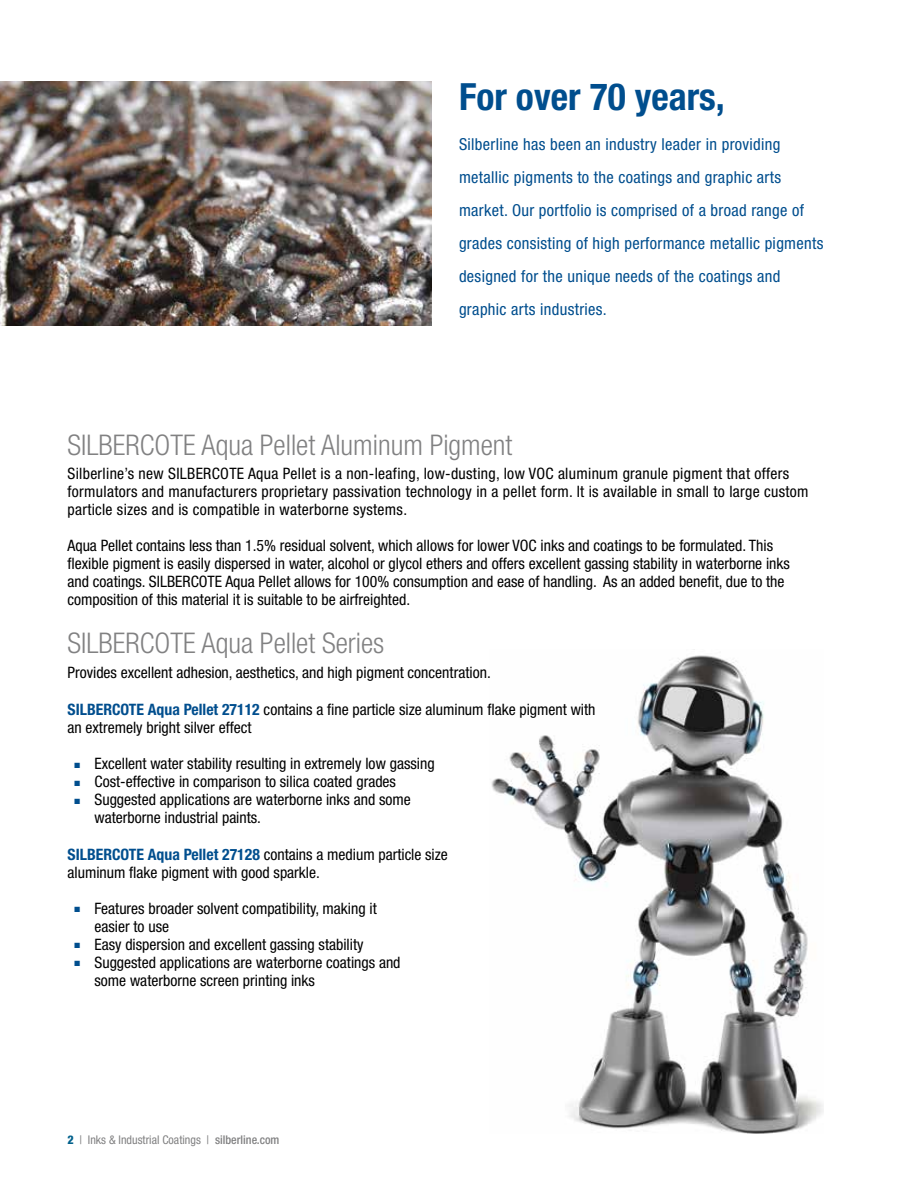
<style>
.page{position:relative;width:918px;height:1188px;background:#fff}
.page>*{position:absolute;margin:0;border:0;box-sizing:border-box;transform-origin:0 0}
.t1{font:700 condensed 37.5px "Helvetica Neue";color:#004e8e}
.t2{font:300 condensed 28.5px "Helvetica Neue";color:#818182}
.t3{font:condensed 16.5px/33px "Helvetica Neue";letter-spacing:.02em;color:#004e8e}
.t4{font:condensed 15.75px/18px "Helvetica Neue LT Std";color:#000}
.t5{font:condensed 15.75px/18px "Helvetica Neue LT Std";letter-spacing:.02em;color:#000}
.t6{font:condensed 12px "Helvetica Neue";color:#818182}
.s1{font-weight:700;color:#004e8e}
.s2{font-family:"Mathematical Pi Six";font-stretch:normal;font-size:7.5px;color:#004e8e}
.s3{font-weight:800;color:#00608b}
.s4{font-weight:500}
</style>
<div class="page">
<img style="left:491px;top:649px;width:333px;height:485px">
<img style="left:0;top:81px;width:431px;height:245px">
<h1 class="t1" style="left:459px;top:74px;width:267px">For over 70 years,</h1>
<p class="t3" style="left:459px;top:127px;width:366px">Silberline has been an industry leader in providing metallic pigments to the coatings and graphic arts market. Our portfolio is comprised of a broad range of grades consisting of high performance metallic pigments designed for the unique needs of the coatings and graphic arts industries.</p>
<h2 class="t2" style="left:68px;top:428px;width:447px">SILBERCOTE Aqua Pellet Aluminum Pigment</h2>
<p class="t5" style="left:68px;top:465px;width:743px">Silberline’s new SILBERCOTE Aqua Pellet is a non-leafing, low-dusting, low VOC aluminum granule pigment that offers formulators and manufacturers proprietary passivation technology in a pellet form. It is available in small to large custom particle sizes and is compatible in waterborne systems.</p>
<p class="t4" style="left:68px;top:537px;width:724px">Aqua Pellet contains less than 1.5% residual solvent, which allows for lower VOC inks and coatings to be formulated. This flexible pigment is easily dispersed in water, alcohol or glycol ethers and offers excellent gassing stability in waterborne inks and coatings. SILBERCOTE Aqua Pellet allows for 100% consumption and ease of handling. As an added benefit, due to the composition of this material it is suitable to be airfreighted.</p>
<h2 class="t2" style="left:68px;top:627px;width:318px">SILBERCOTE Aqua Pellet Series</h2>
<p class="t4" style="left:68px;top:664px;width:425px">Provides excellent adhesion, aesthetics, and high pigment concentration.</p>
<p class="t4" style="left:68px;top:700px;width:530px"><span class="s1">SILBERCOTE Aqua Pellet 27112</span> contains a fine particle size aluminum flake pigment with an extremely bright silver effect</p>
<p class="t4" style="left:74px;top:754px;width:362px"><span class="s2">J</span> Excellent water stability resulting in extremely low gassing</p>
<p class="t4" style="left:74px;top:772px;width:323px"><span class="s2">J</span> Cost-effective in comparison to silica coated grades</p>
<p class="t4" style="left:74px;top:790px;width:338px"><span class="s2">J</span> Suggested applications are waterborne inks and some</p>
<p class="t4" style="left:94px;top:808px;width:168px">waterborne industrial paints.</p>
<p class="t4" style="left:68px;top:845px;width:382px"><span class="s1">SILBERCOTE Aqua Pellet 27128</span> contains a medium particle size aluminum flake pigment with good sparkle.</p>
<p class="t4" style="left:74px;top:899px;width:304px"><span class="s2">J</span> Features broader solvent compatibility, making it</p>
<p class="t4" style="left:94px;top:917px;width:76px">easier to use</p>
<p class="t4" style="left:74px;top:935px;width:291px"><span class="s2">J</span> Easy dispersion and excellent gassing stability</p>
<p class="t4" style="left:74px;top:953px;width:328px"><span class="s2">J</span> Suggested applications are waterborne coatings and</p>
<p class="t4" style="left:94px;top:971px;width:222px">some waterborne screen printing inks</p>
<p class="t6" style="left:68px;top:1133px;width:213px"><span class="s3">2</span> | Inks &amp; Industrial Coatings | <span class="s4">silberline.com</span></p>
</div>
